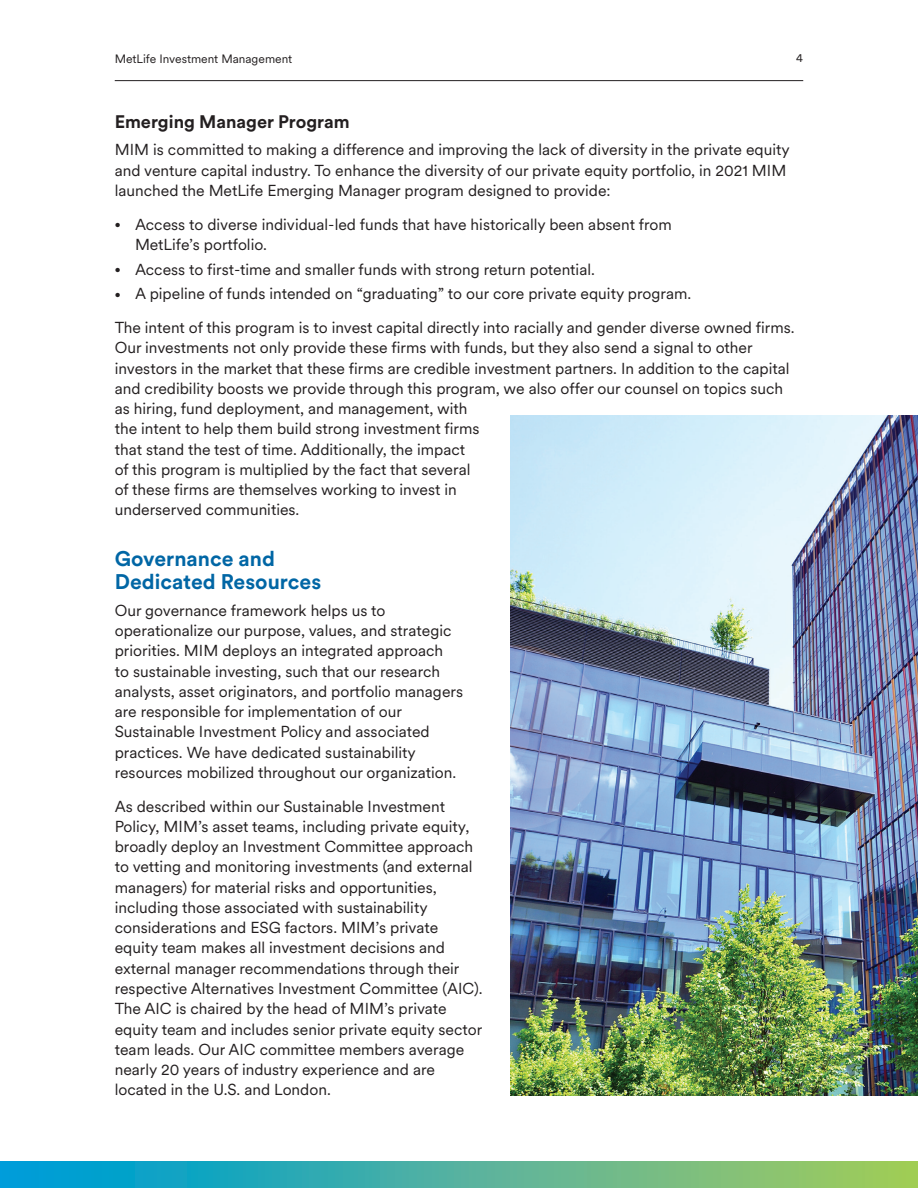
<style>
.page{position:relative;width:918px;height:1188px;background:#fff}
.page>*{position:absolute;margin:0;border:0;box-sizing:border-box;transform-origin:0 0}
.t1{font:700 21px/23.2px "Met Life Circular";color:#0066a5}
.t2{font:700 18px "Met Life Circular";color:#231f20}
.t3{font:15.75px/20.2px "Met Life Circular";color:#231f20}
.t4{font:12px "Met Life Circular";color:#231f20}
.s1{font-size:10.5px}
</style>
<div class="page">
<div style="left:0;top:1161px;width:918px;height:27px;background:linear-gradient(to right,#009ade,#aacb5c)"></div>
<hr style="left:115px;top:80px;width:688px;height:1px;background:#231f20">
<img style="left:510px;top:416px;width:408px;height:679px">
<p class="t4" style="left:115px;top:51px;width:179px">MetLife Investment Management</p>
<p class="t4" style="left:796px;top:50px;width:8px">4</p>
<p class="t2" style="left:115px;top:110px;width:237px">Emerging Manager Program</p>
<p class="t3" style="left:115px;top:139px;width:676px">MIM is committed to making a difference and improving the lack of diversity in the private equity and venture capital industry. To enhance the diversity of our private equity portfolio, in 2021 MIM launched the MetLife Emerging Manager program designed to provide:</p>
<p class="t3" style="left:135px;top:213px;width:538px;text-indent:-20px"><span class="s1">•</span> Access to diverse individual-led funds that have historically been absent from<br>MetLife’s portfolio.</p>
<p class="t3" style="left:115px;top:258px;width:482px"><span class="s1">•</span> Access to first-time and smaller funds with strong return potential.</p>
<p class="t3" style="left:115px;top:276px;width:681px;line-height:33.8px"><span class="s1">•</span> A pipeline of funds intended on “graduating” to our core private equity program.<br>The intent of this program is to invest capital directly into racially and gender diverse owned firms.</p>
<p class="t3" style="left:115px;top:337px;width:676px">Our investments not only provide these firms with funds, but they also send a signal to other investors in the market that these firms are credible investment partners. In addition to the capital and credibility boosts we provide through this program, we also offer our counsel on topics such as hiring, fund deployment, and management, with<br>the intent to help them build strong investment firms<br>that stand the test of time. Additionally, the impact<br>of this program is multiplied by the fact that several<br>of these firms are themselves working to invest in<br>underserved communities.</p>
<h1 class="t1" style="left:115px;top:546px;width:208px">Governance and<br>Dedicated Resources</h1>
<p class="t3" style="left:115px;top:600px;width:350px">Our governance framework helps us to operationalize our purpose, values, and strategic priorities. MIM deploys an integrated approach<br>to sustainable investing, such that our research analysts, asset originators, and portfolio managers are responsible for implementation of our Sustainable Investment Policy and associated practices. We have dedicated sustainability resources mobilized throughout our organization.</p>
<p class="t3" style="left:115px;top:795px;width:369px">As described within our Sustainable Investment Policy, MIM’s asset teams, including private equity, broadly deploy an Investment Committee approach to vetting and monitoring investments (and external managers) for material risks and opportunities, including those associated with sustainability considerations and ESG factors. MIM’s private equity team makes all investment decisions and external manager recommendations through their respective Alternatives Investment Committee (AIC).<br>The AIC is chaired by the head of MIM’s private equity team and includes senior private equity sector team leads. Our AIC committee members average nearly 20 years of industry experience and are located in the U.S. and London.</p>
</div>
